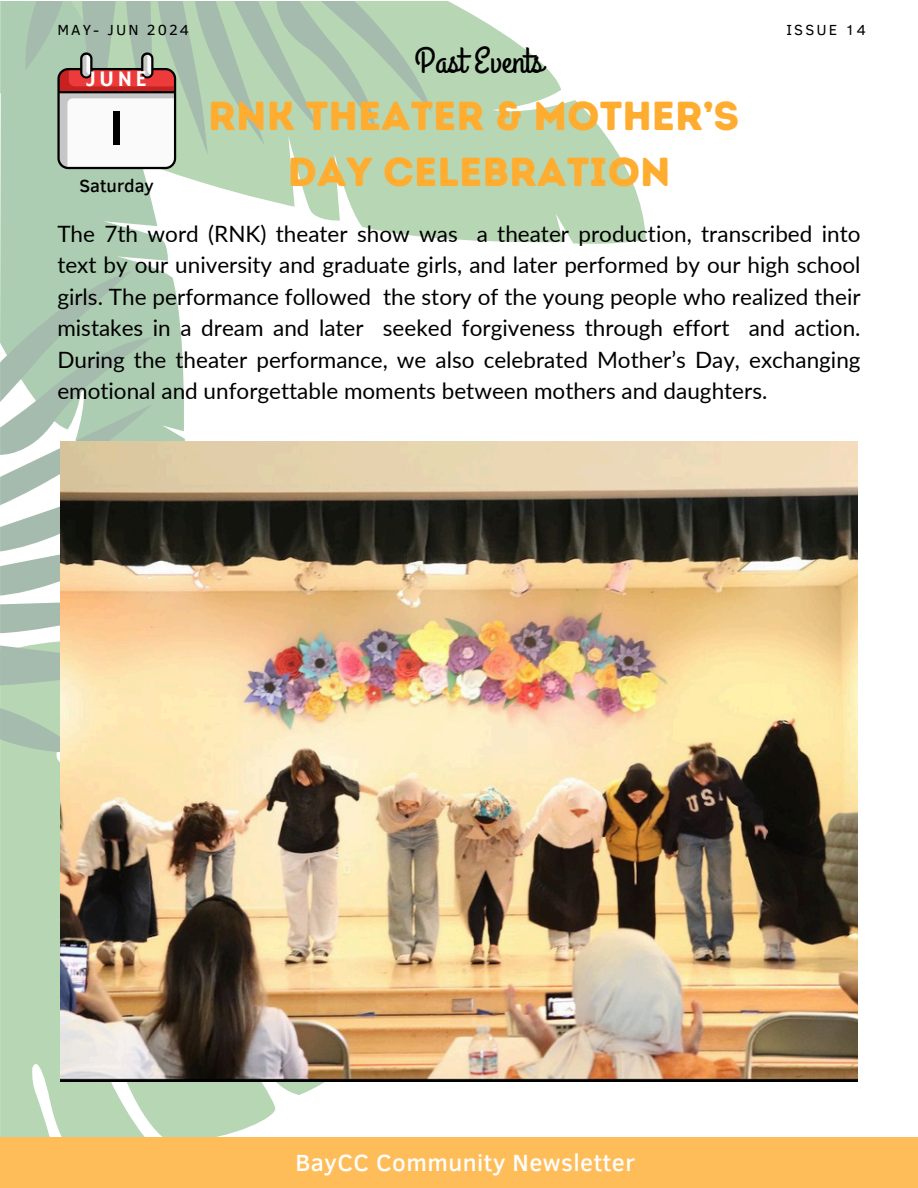
<style>
.page{position:relative;width:918px;height:1188px;background:#fff}
.page>*{position:absolute;margin:0;border:0;box-sizing:border-box;transform-origin:0 0}
.t1{font:52.05px "Hammersmith One";color:#000}
.t2{font:40.5px/56.2px "Intro Rust Base";color:#ffad31;text-align:center}
.t3{font:36px "Grand Hotel";color:#000}
.t4{font:500 24px "Clear Sans";letter-spacing:.02em;color:#fffefe}
.t5{font:22.65px "Hammersmith One";color:#fff}
.t6{font:22.5px/31.5px "Lato";color:#000;text-align:justify}
.t7{font:500 18px "Clear Sans";color:#000}
.t8{font:15px "Clear Sans";letter-spacing:.14em;color:#000}
</style>
<div class="page">
<svg style="left:0;top:753px;width:325px;height:384px;background:#bfdbbd"></svg>
<svg style="left:432px;top:1px;width:214px;height:243px;fill:#b7d7b4"></svg>
<svg style="left:0;top:1px;width:432px;height:752px"></svg>
<div style="left:0;top:1137px;width:918px;height:51px;background:#ffbd59"></div>
<svg style="left:57px;top:52px;width:119px;height:117px"></svg>
<img style="left:61px;top:442px;width:796px;height:640px">
<p class="t8" style="left:57px;top:19px;width:133px">MAY- JUN 2024</p>
<p class="t5" style="left:87px;top:66px;width:62px">JUNE</p>
<h4 class="t3" style="left:415px;top:38px;width:130px">Past Events</h4>
<h5 class="t8" style="left:787px;top:19px;width:81px">ISSUE 14</h5>
<h2 class="t2" style="left:208px;top:88px;width:533px">RNK THEATER &amp; MOTHER’S<br>DAY CELEBRATION</h2>
<p class="t1" style="left:108px;top:98px;width:19px">1</p>
<p class="t7" style="left:80px;top:172px;width:76px">Saturday</p>
<p class="t6" style="left:57px;top:217px;width:805px">The 7th word (RNK) theater show was a theater production, transcribed into text by our university and graduate girls, and later performed by our high school girls. The performance followed the story of the young people who realized their mistakes in a dream and later seeked forgiveness through effort and action.<br>During the theater performance, we also celebrated Mother’s Day, exchanging emotional and unforgettable moments between mothers and daughters.</p>
<h1 class="t4" style="left:295px;top:1145px;width:341px">BayCC Community Newsletter</h1>
</div>
